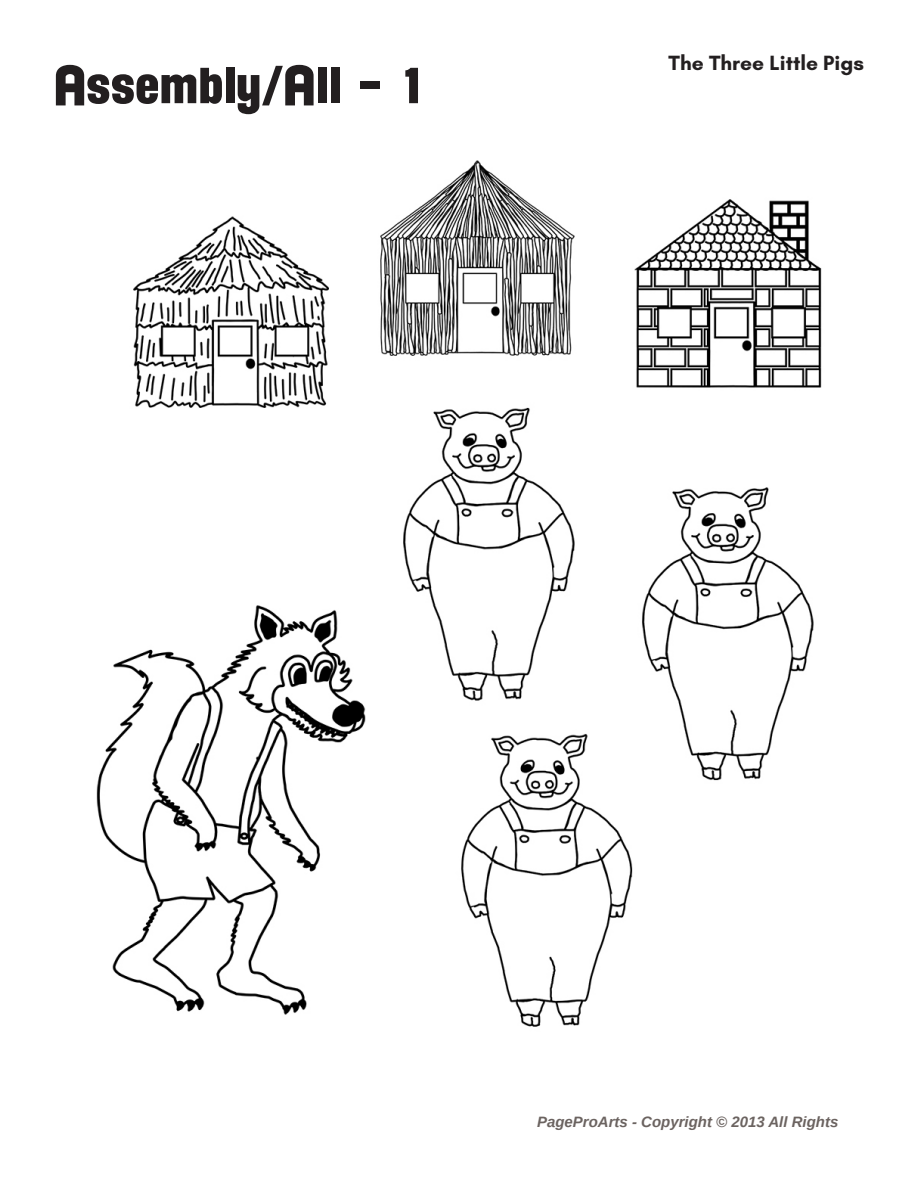
<style>
.page{position:relative;width:918px;height:1188px;background:#fff}
.page>*{position:absolute;margin:0;border:0;box-sizing:border-box;transform-origin:0 0}
.t1{font:54px "Florida Project Phase One";color:#231f20}
.t2{font:700 21px "Glacial Indifference";color:#231f20}
.t3{font:italic 700 15px "Liberation Sans";color:#6b6360}
</style>
<div class="page">
<img style="left:96px;top:160px;width:726px;height:867px">
<p class="t1" style="left:54px;top:50px;width:375px">Assembly/All - 1</p>
<h2 class="t2" style="left:669px;top:50px;width:197px">The Three Little Pigs</h2>
<p class="t3" style="left:537px;top:1111px;width:303px">PageProArts - Copyright © 2013 All Rights</p>
</div>
